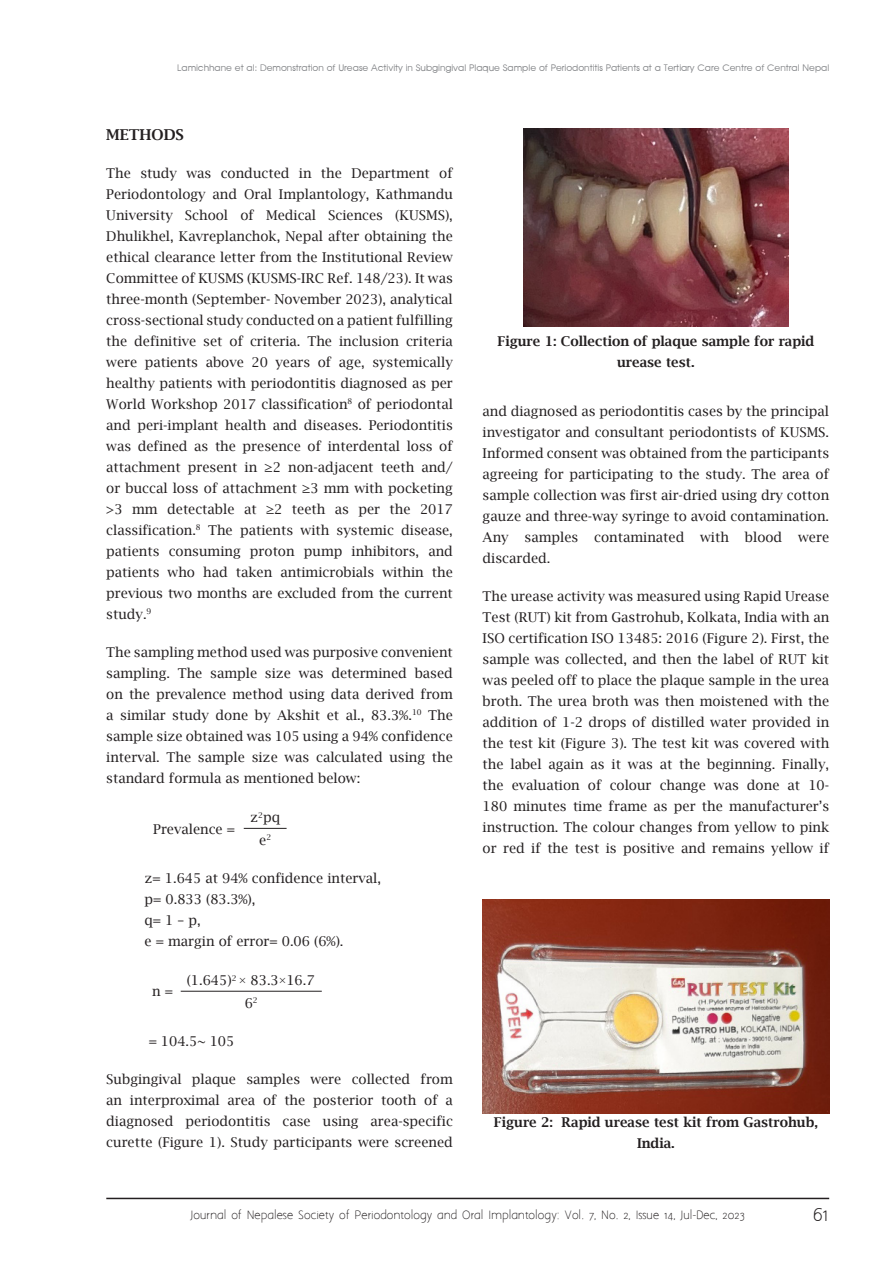
<style>
.page{position:relative;width:893px;height:1263px;background:#fff}
.page>*{position:absolute;margin:0;border:0;box-sizing:border-box;transform-origin:0 0}
.t1{font:18px "Aaargh Normal";color:#231f20}
.Normal_wrd_62{font:600 15px "Lucida Bright";color:#231f20}
.Normal_wrd_62-2{font:13.5px/21px "Lucida Bright";color:#231f20;text-align:justify}
.Body_Text_Indent_wrd{font:13.5px/21px "Lucida Bright";color:#231f20;text-align:justify}
.Normal_wrd_62-3{font:600 13.5px/21px "Lucida Bright";color:#231f20;text-align:center}
.t2{font:10.5px "Aaargh Normal";color:#231f20}
.t3{font:9px "Advance Normal";color:#808285}
.s1{font-family:"Times New Roman"}
</style>
<div class="page">
<hr style="left:106px;top:1198px;width:723px;height:1px;background:#231f20">
<hr style="left:244px;top:828px;width:43px;height:1px;background:#231f20">
<hr style="left:181px;top:991px;width:141px;height:1px;background:#231f20">
<img style="left:523px;top:128px;width:265px;height:199px">
<img style="left:483px;top:899px;width:346px;height:214px">
<p class="t3" style="left:177px;top:62px;width:654px">Lamichhane et al: Demonstration of Urease Activity in Subgingival Plaque Sample of Periodontitis Patients at a Tertiary Care Centre of Central Nepal</p>
<p class="Normal_wrd_62" style="left:106px;top:126px;width:79px">METHODS</p>
<p class="Normal_wrd_62-2" style="left:106px;top:163px;width:348px">The study was conducted in the Department of Periodontology and Oral Implantology, Kathmandu University School of Medical Sciences (KUSMS), Dhulikhel, Kavreplanchok, Nepal after obtaining the ethical clearance letter from the Institutional Review Committee of KUSMS (KUSMS-IRC Ref. 148/23). It was three-month (September- November 2023), analytical cross-sectional study conducted on a patient fulfilling the definitive set of criteria. The inclusion criteria were patients above 20 years of age, systemically healthy patients with periodontitis diagnosed as per World Workshop 2017 classification<sup>8</sup> of periodontal and peri-implant health and diseases. Periodontitis was defined as the presence of interdental loss of attachment present in ≥2 non-adjacent teeth and/ or buccal loss of attachment ≥3 mm with pocketing &gt;3 mm detectable at ≥2 teeth as per the 2017 classification.<sup>8</sup> The patients with systemic disease, patients consuming proton pump inhibitors, and patients who had taken antimicrobials within the previous two months are excluded from the current study.<sup>9</sup></p>
<p class="Normal_wrd_62-2" style="left:106px;top:642px;width:348px">The sampling method used was purposive convenient sampling. The sample size was determined based on the prevalence method using data derived from a similar study done by Akshit et al., 83.3%.<sup>10</sup> The sample size obtained was 105 using a 94% confidence interval. The sample size was calculated using the standard formula as mentioned below:</p>
<p class="Body_Text_Indent_wrd" style="left:250px;top:807px;width:31px">z<sup>2</sup>pq</p>
<p class="Body_Text_Indent_wrd" style="left:259px;top:829px;width:13px">e<sup>2</sup></p>
<p class="Body_Text_Indent_wrd" style="left:145px;top:867px;width:238px;text-align:left">z= 1.645 at 94% confidence interval, p= 0.833 (83.3%),<br>q= 1 – p,<br>e = margin of error= 0.06 (6%).</p>
<p class="Body_Text_Indent_wrd" style="left:153px;top:818px;width:83px">Prevalence =</p>
<p class="Body_Text_Indent_wrd" style="left:187px;top:970px;width:129px">(1.645)<sup>2</sup> <span class="s1">×</span> 83.3<span class="s1">×</span>16.7</p>
<p class="Body_Text_Indent_wrd" style="left:245px;top:992px;width:14px">6<sup>2</sup></p>
<p class="Body_Text_Indent_wrd" style="left:149px;top:1030px;width:87px">= 104.5~ 105</p>
<p class="Body_Text_Indent_wrd" style="left:106px;top:1068px;width:348px">Subgingival plaque samples were collected from an interproximal area of the posterior tooth of a diagnosed periodontitis case using area-specific curette (Figure 1). Study participants were screened</p>
<p class="Body_Text_Indent_wrd" style="left:152px;top:981px;width:22px">n =</p>
<p class="Normal_wrd_62-3" style="left:497px;top:331px;width:318px">Figure 1: Collection of plaque sample for rapid urease test.</p>
<p class="Body_Text_Indent_wrd" style="left:483px;top:401px;width:348px">and diagnosed as periodontitis cases by the principal investigator and consultant periodontists of KUSMS.<br>Informed consent was obtained from the participants agreeing for participating to the study. The area of sample collection was first air-dried using dry cotton gauze and three-way syringe to avoid contamination.<br>Any samples contaminated with blood were discarded.</p>
<p class="Normal_wrd_62-2" style="left:483px;top:586px;width:348px">The urease activity was measured using Rapid Urease Test (RUT) kit from Gastrohub, Kolkata, India with an ISO certification ISO 13485: 2016 (Figure 2). First, the sample was collected, and then the label of RUT kit was peeled off to place the plaque sample in the urea broth. The urea broth was then moistened with the addition of 1-2 drops of distilled water provided in the test kit (Figure 3). The test kit was covered with the label again as it was at the beginning. Finally, the evaluation of colour change was done at 10- 180 minutes time frame as per the manufacturer’s instruction. The colour changes from yellow to pink or red if the test is positive and remains yellow if</p>
<p class="Normal_wrd_62-3" style="left:494px;top:1112px;width:326px">Figure 2: Rapid urease test kit from Gastrohub,<br>India.</p>
<p class="t2" style="left:191px;top:1209px;width:556px">Journal of Nepalese Society of Periodontology and Oral Implantology: Vol. 7, No. 2, Issue 14, Jul-Dec, 2023</p>
<h1 class="t1" style="left:813px;top:1204px;width:18px">61</h1>
</div>
